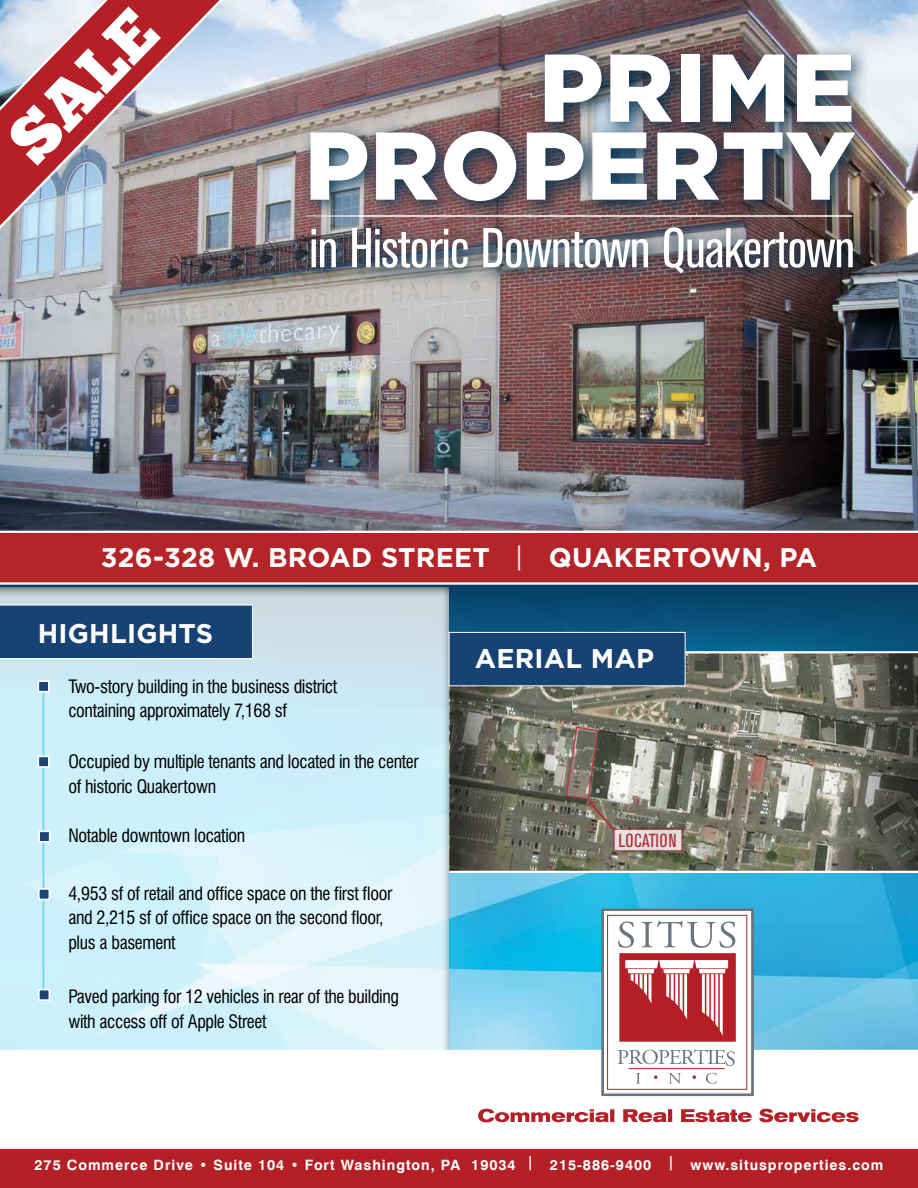
<style>
.page{position:relative;width:918px;height:1188px;background:#fff}
.page>*{position:absolute;margin:0;border:0;box-sizing:border-box;transform-origin:0 0}
.t1{font:900 96px/78px "Gotham";letter-spacing:.01em;color:#fff;text-align:right}
.t2{font:64.65px "Chunk Five Ex";color:#fff}
.t3{font:condensed 55.5px "Akzidenz Grotesk BE";letter-spacing:-.015em;color:#fff}
.t4{font:700 27px "Gotham";letter-spacing:.01em;color:#fff}
.t5{font:condensed 18.75px "Akzidenz Grotesk BE";letter-spacing:.01em;color:#b22b36}
.t6{font:condensed 18px/24.8px "Swiss 721 BT";letter-spacing:-.02em;color:#000}
.t7{font:700 14.25px "Swiss 721 BT";letter-spacing:.07em;color:#fff}
.s1{font-weight:400}
</style>
<div class="page">
<img style="left:450px;top:873px;width:468px;height:177px">
<svg style="left:450px;top:585px;width:468px;height:69px;background:#084d74"></svg>
<img style="left:0;top:0;width:918px;height:531px">
<div style="left:299px;top:44px;width:574px;height:248px;background:#00304f;opacity:.9"></div>
<img style="left:0;top:0;width:237px;height:241px">
<div style="left:0;top:532px;width:918px;height:53px;background:#b52429"></div>
<hr style="left:306px;top:215px;width:546px;height:2px;background:#fff">
<img style="left:521px;top:654px;width:294px;height:217px">
<hr style="left:684px;top:651px;width:234px;height:2px;background:#fff">
<div style="left:0;top:584px;width:450px;height:528px;background:#000;opacity:.75"></div>
<hr style="left:43px;top:681px;width:1px;height:315px;background:#6dcff6">
<div style="left:38px;top:680px;width:12px;height:13px;background:#1c4575;border:2px solid #fff"></div>
<div style="left:38px;top:756px;width:12px;height:12px;background:#1c4575;border:2px solid #fff"></div>
<div style="left:38px;top:830px;width:13px;height:13px;background:#1c4575;border:2px solid #fff"></div>
<div style="left:38px;top:888px;width:12px;height:12px;background:#1c4575;border:2px solid #fff"></div>
<div style="left:38px;top:989px;width:12px;height:12px;background:#1c4575;border:2px solid #fff"></div>
<div style="left:0;top:605px;width:253px;height:54px;background:#164374"></div>
<svg style="left:0;top:1050px;width:855px;height:73px"></svg>
<div style="left:0;top:1148px;width:918px;height:40px;background:#b42025"></div>
<div style="left:602px;top:909px;width:152px;height:187px;background:#fff"></div>
<div style="left:607px;top:915px;width:140px;height:175px;border:1px solid #b42025"></div>
<div style="left:619px;top:953px;width:117px;height:89px;background:#b42025;border:2px solid #b42025"></div>
<div style="left:602px;top:909px;width:152px;height:187px;border:2px solid #69747c"></div>
<svg style="left:654px;top:1075px;width:4px;height:4px"></svg>
<svg style="left:693px;top:1075px;width:3px;height:4px"></svg>
<svg style="left:625px;top:960px;width:103px;height:76px"></svg>
<svg style="left:618px;top:922px;width:16px;height:26px"></svg>
<svg style="left:642px;top:921px;width:93px;height:27px"></svg>
<svg style="left:618px;top:1049px;width:117px;height:17px"></svg>
<svg style="left:636px;top:1073px;width:5px;height:11px"></svg>
<svg style="left:668px;top:1073px;width:13px;height:11px"></svg>
<svg style="left:706px;top:1073px;width:11px;height:11px"></svg>
<hr style="left:629px;top:1068px;width:96px;height:1px;background:#b42025">
<svg style="left:478px;top:1109px;width:381px;height:13px"></svg>
<svg style="left:450px;top:686px;width:71px;height:185px;background:#59594e"></svg>
<div style="left:449px;top:632px;width:237px;height:54px;background:#164374;border:1px solid #fff"></div>
<div style="left:614px;top:829px;width:68px;height:22px;background:#e1e0dd;border:1px solid #b52429"></div>
<svg style="left:565px;top:726px;width:52px;height:107px;background:#787266"></svg>
<svg style="left:815px;top:653px;width:103px;height:218px;background:#67685e"></svg>
<hr style="left:449px;top:871px;width:469px;height:2px;background:#fff">
<h2 class="t2" style="left:-15px;top:117px;width:182px;rotate:-46deg">SALE</h2>
<h1 class="t1" style="left:305px;top:48px;width:552px">PRIME<br>PROPERTY</h1>
<h3 class="t3" style="left:309px;top:217px;width:548px">in Historic Downtown Quakertown</h3>
<h3 class="t4" style="left:101px;top:539px;width:718px">326-328 W. BROAD STREET <span class="s1">|</span> QUAKERTOWN, PA</h3>
<h3 class="t4" style="left:38px;top:615px;width:177px">HIGHLIGHTS</h3>
<p class="t6" style="left:68px;top:674px;width:270px">Two-story building in the business district containing approximately 7,168 sf</p>
<p class="t6" style="left:68px;top:749px;width:352px">Occupied by multiple tenants and located in the center of historic Quakertown</p>
<p class="t6" style="left:68px;top:823px;width:178px">Notable downtown location</p>
<p class="t6" style="left:68px;top:881px;width:325px">4,953 sf of retail and office space on the first floor and 2,215 sf of office space on the second floor, plus a basement</p>
<p class="t6" style="left:68px;top:984px;width:332px">Paved parking for 12 vehicles in rear of the building with access off of Apple Street</p>
<h3 class="t4" style="left:475px;top:641px;width:181px">AERIAL MAP</h3>
<p class="t5" style="left:619px;top:830px;width:60px">LOCATION</p>
<p class="t7" style="left:35px;top:1156px;width:850px">275 Commerce Drive • Suite 104 • Fort Washington, PA 19034 | 215-886-9400 | www.situsproperties.com</p>
</div>
